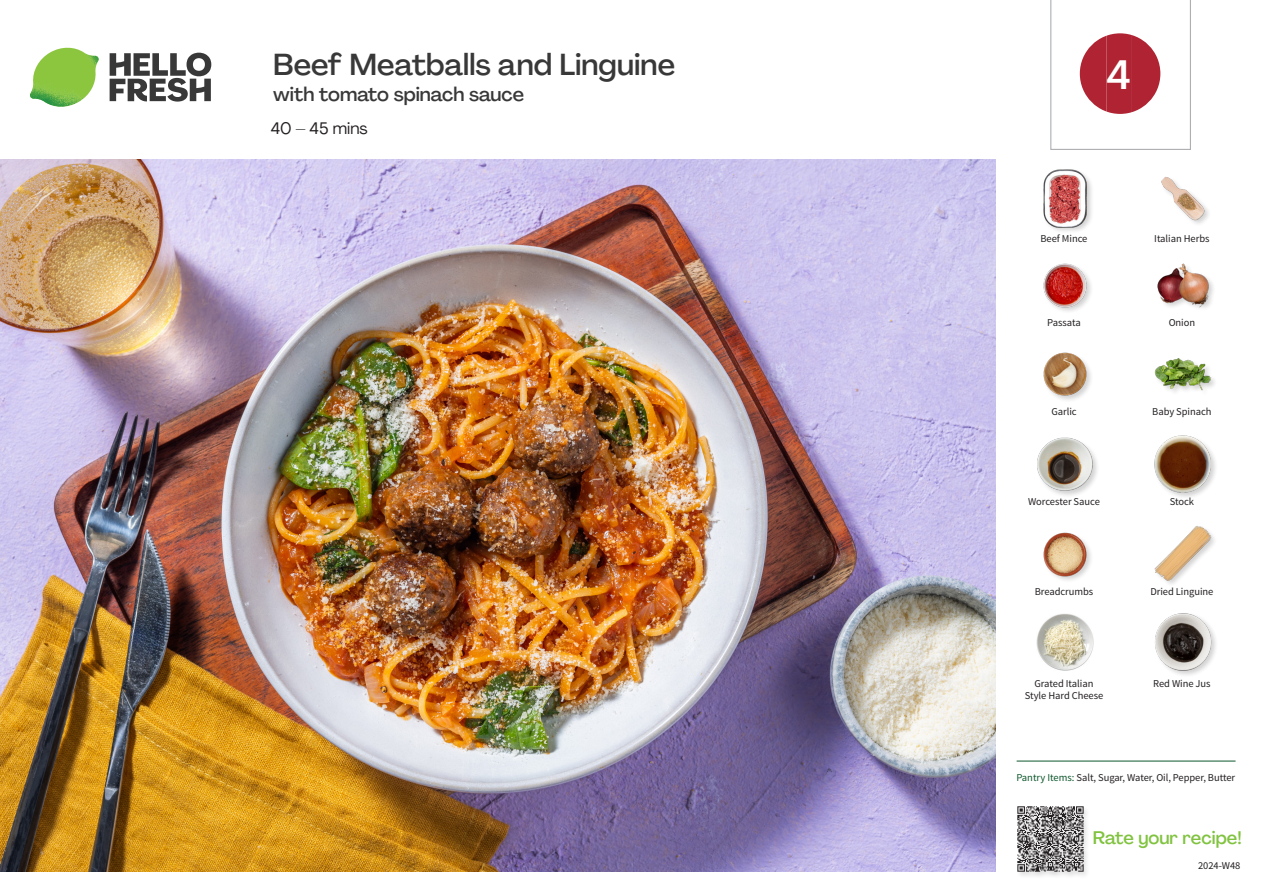
<style>
.page{position:relative;width:1263px;height:893px;background:#fff}
.page>*{position:absolute;margin:0;border:0;box-sizing:border-box;transform-origin:0 0}
._24_Recipe_Nr_Bag{font:500 40.5px "Agrandir";color:#fff}
._15_Titel_UK{font:500 30px "Agrandir";color:#383839}
._15_Titel_UK-2{font:500 19.5px "Agrandir";color:#383839}
.t1{font:500 18px "Agrandir";color:#81c340}
._02_Box_Type{font:16.5px "Agrandir";color:#231f20}
._18_FRONT_ingredients_UK{font:10.5px "Source Sans Pro";letter-spacing:-.005em;color:#231f20}
.t2{font:10.5px "Source Sans Variable";letter-spacing:-.005em;color:#231f20}
.s1{font-family:"Source Sans Pro";color:#0e572c}
</style>
<div class="page">
<svg style="left:110px;top:53px;width:101px;height:49px"></svg>
<img style="left:30px;top:48px;width:69px;height:59px">
<img style="left:0;top:159px;width:995px;height:713px">
<hr style="left:1016px;top:761px;width:219px;height:1px;background:#0e572c">
<div style="left:1016px;top:805px;width:74px;height:74px;background:#f8f8f8"></div>
<img style="left:1017px;top:806px;width:69px;height:69px">
<img style="left:1161px;top:177px;width:48px;height:47px">
<div style="left:1043px;top:168px;width:51px;height:66px;background:#231f20;opacity:.2"></div>
<img style="left:1043px;top:170px;width:51px;height:57px">
<div style="left:1156px;top:263px;width:60px;height:50px;background:#231f20;opacity:.2"></div>
<img style="left:1156px;top:263px;width:56px;height:50px">
<img style="left:1043px;top:263px;width:48px;height:48px">
<div style="left:1154px;top:357px;width:64px;height:40px;background:#231f20;opacity:.2"></div>
<img style="left:1154px;top:357px;width:58px;height:40px">
<img style="left:1043px;top:352px;width:48px;height:48px">
<div style="left:1154px;top:435px;width:64px;height:65px;background:#231f20;opacity:.2"></div>
<img style="left:1154px;top:435px;width:58px;height:58px">
<div style="left:1036px;top:437px;width:64px;height:61px;background:#231f20;opacity:.2"></div>
<img style="left:1036px;top:437px;width:58px;height:56px">
<img style="left:1154px;top:526px;width:58px;height:57px">
<img style="left:1043px;top:532px;width:48px;height:48px">
<div style="left:1154px;top:612px;width:64px;height:66px;background:#231f20;opacity:.2"></div>
<img style="left:1154px;top:613px;width:58px;height:57px">
<img style="left:1036px;top:614px;width:58px;height:56px">
<svg style="left:1050px;top:0;width:141px;height:150px"></svg>
<p class="_15_Titel_UK" style="left:273px;top:46px;width:403px">Beef Meatballs and Linguine</p>
<p class="_15_Titel_UK-2" style="left:273px;top:82px;width:252px">with tomato spinach sauce</p>
<p class="_02_Box_Type" style="left:271px;top:118px;width:98px">40 – 45 mins</p>
<p class="_24_Recipe_Nr_Bag" style="left:1106px;top:50px;width:26px">4</p>
<p class="_18_FRONT_ingredients_UK" style="left:1040px;top:232px;width:48px">Beef Mince</p>
<p class="_18_FRONT_ingredients_UK" style="left:1154px;top:232px;width:57px">Italian Herbs</p>
<p class="_18_FRONT_ingredients_UK" style="left:1047px;top:316px;width:35px">Passata</p>
<p class="_18_FRONT_ingredients_UK" style="left:1169px;top:316px;width:28px">Onion</p>
<p class="_18_FRONT_ingredients_UK" style="left:1051px;top:405px;width:27px">Garlic</p>
<p class="_18_FRONT_ingredients_UK" style="left:1152px;top:405px;width:61px">Baby Spinach</p>
<p class="_18_FRONT_ingredients_UK" style="left:1028px;top:495px;width:73px">Worcester Sauce</p>
<p class="_18_FRONT_ingredients_UK" style="left:1170px;top:495px;width:26px">Stock</p>
<p class="_18_FRONT_ingredients_UK" style="left:1035px;top:585px;width:60px">Breadcrumbs</p>
<p class="_18_FRONT_ingredients_UK" style="left:1150px;top:585px;width:65px">Dried Linguine</p>
<p class="_18_FRONT_ingredients_UK" style="left:1034px;top:677px;width:60px">Grated Italian</p>
<p class="_18_FRONT_ingredients_UK" style="left:1153px;top:677px;width:59px">Red Wine Jus</p>
<p class="_18_FRONT_ingredients_UK" style="left:1025px;top:689px;width:80px">Style Hard Cheese</p>
<p class="t2" style="left:1016px;top:771px;width:220px"><span class="s1">Pantry Items:</span> Salt, Sugar, Water, Oil, Pepper, Butter</p>
<h3 class="t1" style="left:1093px;top:827px;width:150px">Rate your recipe!</h3>
<p class="t2" style="left:1198px;top:859px;width:44px">2024-W48</p>
</div>
